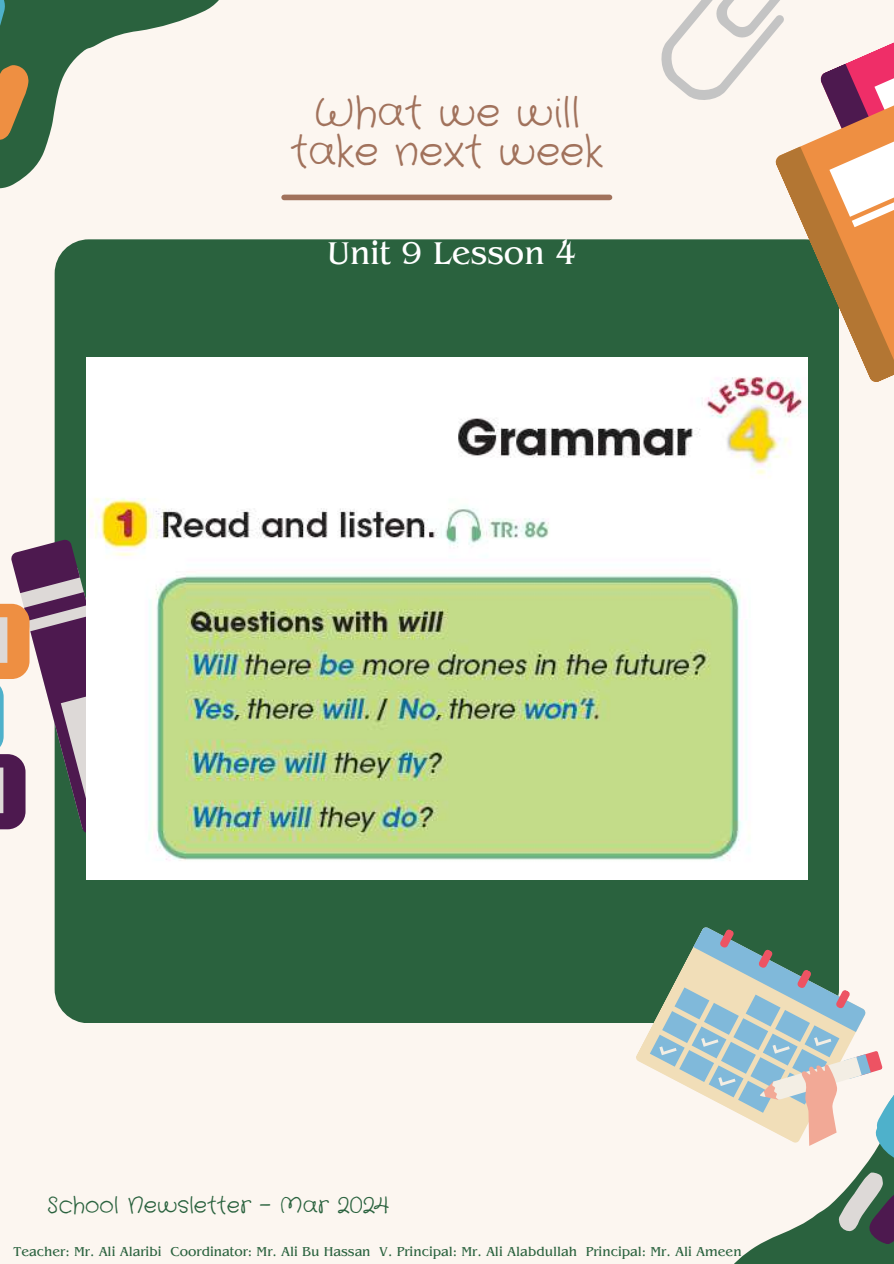
<style>
.page{position:relative;width:894px;height:1264px;background:#fff}
.page>*{position:absolute;margin:0;border:0;box-sizing:border-box;transform-origin:0 0}
.t1{font:41.4px/39.3px "Crafty Girls";color:#a1725c;text-align:center}
.t2{font:33px "Benguiat Pro ITC";color:#fff}
.t3{font:22.5px "Crafty Girls";color:#2a623e}
.t4{font:13.5px "Benguiat Pro ITC";color:#2a623e}
</style>
<div class="page">
<div style="left:0;top:0;width:893px;height:1263px;background:#fcf6f0"></div>
<div style="left:284px;top:195px;width:325px;height:5px;background:#a1725c"></div>
<div style="left:55px;top:239px;width:783px;height:784px;background:#2a623e;border-radius:34px"></div>
<svg style="left:0;top:539px;width:86px;height:295px"></svg>
<svg style="left:658px;top:0;width:235px;height:383px"></svg>
<svg style="left:0;top:0;width:219px;height:188px"></svg>
<svg style="left:636px;top:1032px;width:13px;height:35px"></svg>
<svg style="left:649px;top:926px;width:244px;height:337px"></svg>
<img style="left:86px;top:357px;width:721px;height:522px">
<h1 class="t1" style="left:290px;top:94px;width:314px">What we will take next week</h1>
<h2 class="t2" style="left:327px;top:235px;width:250px">Unit 9 Lesson 4</h2>
<h3 class="t3" style="left:47px;top:1190px;width:343px">School Newsletter – Mar 2024</h3>
<p class="t4" style="left:14px;top:1244px;width:729px">Teacher: Mr. Ali Alaribi Coordinator: Mr. Ali Bu Hassan V. Principal: Mr. Ali Alabdullah Principal: Mr. Ali Ameen</p>
</div>
